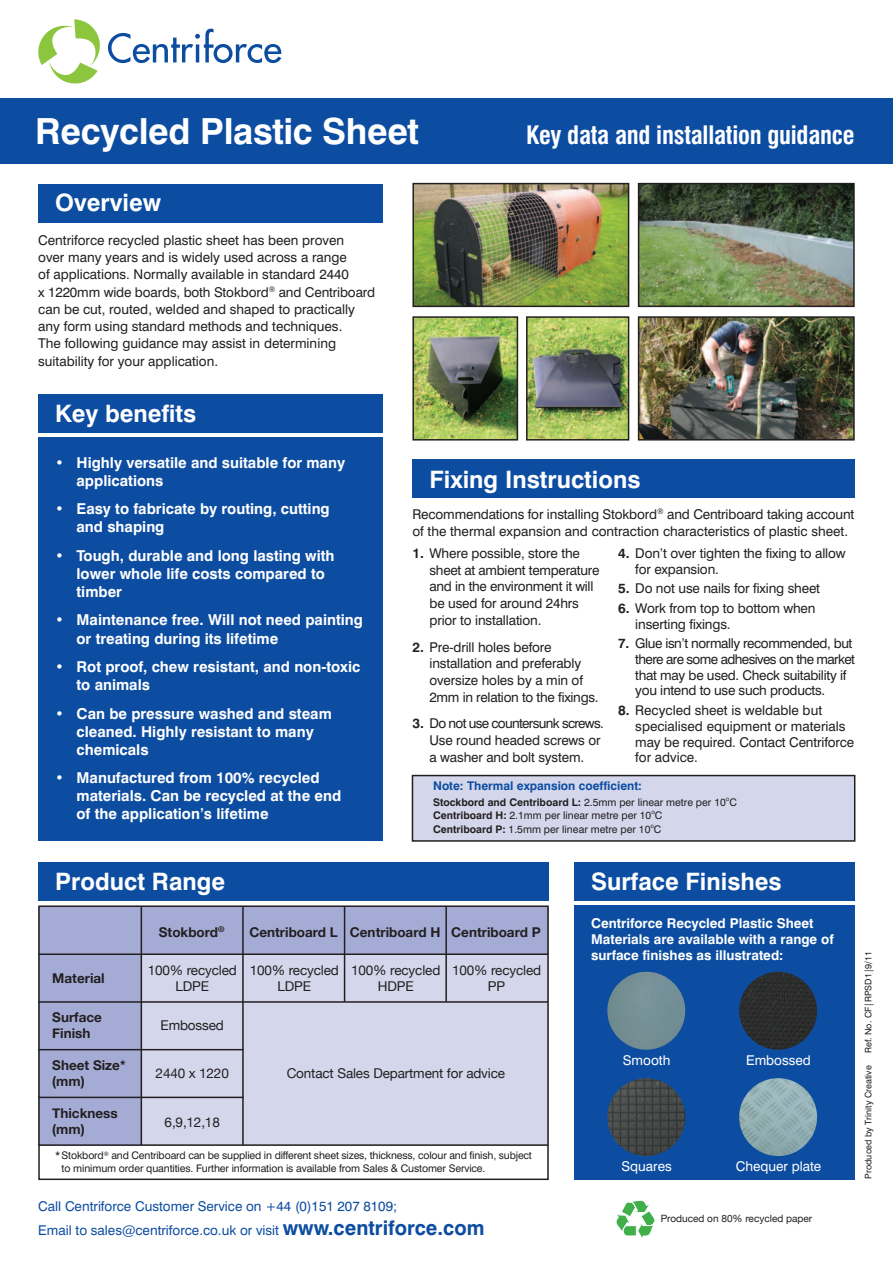
<style>
.page{position:relative;width:893px;height:1263px;background:#fff}
.page>*{position:absolute;margin:0;border:0;box-sizing:border-box;transform-origin:0 0}
.t1{font:700 36px "Swiss 721 BT";letter-spacing:-.01em;color:#fff}
.t2{font:700 condensed 24.75px "Swiss 721 BT";letter-spacing:-.01em;color:#fff}
.t3{font:700 24px "Swiss 721 BT";color:#fff}
.t4{font:700 15px/18px "Swiss 721 BT";color:#fff}
.t5{font:13.5px/16.8px "Swiss 721 BT";letter-spacing:-.01em;color:#231f20}
.t6{font:13.5px/15.8px "Swiss 721 BT";letter-spacing:-.03em;color:#231f20}
.t7{font:13.5px/16.5px "Helvetica Neue";letter-spacing:-.01em;color:#231f20;text-align:center}
.t8{font:13.5px/24.3px "Swiss 721 BT";color:#0d4da1}
.t9{font:700 13.5px/16.2px "Swiss 721 BT";color:#fff}
.t10{font:700 13.5px/16.2px "Helvetica Neue";color:#231f20}
.t11{font:13.5px "Swiss 721 BT";color:#fff}
.t12{font:700 12px "Swiss 721 BT";color:#0d4da1}
.t13{font:10.5px/12.6px "Swiss 721 BT";letter-spacing:-.01em;color:#231f20}
.t14{font:700 10.5px "Swiss 721 BT";color:#231f20}
.t15{font:10.05px "Helvetica Neue";color:#231f20}
.t16{font:9px "Swiss 721 BT";color:#231f20}
.t17{font:6.15px "Swiss 721 BT";color:#231f20}
.s1{font-weight:700}
.s2{font-weight:400}
.s3{font-weight:700;font-size:20.25px}
</style>
<div class="page">
<div style="left:38px;top:906px;width:511px;height:239px;background:#d4d6eb"></div>
<div style="left:412px;top:775px;width:443px;height:66px;background:#d4d6eb"></div>
<div style="left:412px;top:775px;width:443px;height:67px;border:2px solid #231f20"></div>
<div style="left:412px;top:460px;width:443px;height:38px;background:#0d4da1"></div>
<div style="left:38px;top:906px;width:511px;height:48px;background:#a4acd6"></div>
<div style="left:38px;top:906px;width:104px;height:239px;background:#a4acd6"></div>
<div style="left:0;top:98px;width:893px;height:66px;background:#0d4da1"></div>
<div style="left:38px;top:394px;width:345px;height:38px;background:#0d4da1"></div>
<div style="left:38px;top:437px;width:345px;height:403px;background:#0d4da1"></div>
<div style="left:38px;top:184px;width:345px;height:39px;background:#0d4da1"></div>
<div style="left:38px;top:905px;width:511px;height:275px;border:2px solid #231f20"></div>
<div style="left:574px;top:906px;width:281px;height:274px;background:#0d4da1"></div>
<svg style="left:108px;top:29px;width:173px;height:34px"></svg>
<svg style="left:38px;top:19px;width:62px;height:65px"></svg>
<svg style="left:616px;top:1200px;width:39px;height:38px"></svg>
<img style="left:415px;top:186px;width:211px;height:118px">
<div style="left:412px;top:183px;width:217px;height:124px;border:2px solid #231f20"></div>
<img style="left:415px;top:319px;width:100px;height:119px">
<div style="left:412px;top:316px;width:106px;height:125px;border:2px solid #231f20"></div>
<img style="left:529px;top:319px;width:97px;height:119px">
<div style="left:526px;top:316px;width:103px;height:125px;border:2px solid #231f20"></div>
<img style="left:641px;top:186px;width:211px;height:118px">
<div style="left:638px;top:183px;width:217px;height:124px;border:2px solid #231f20"></div>
<img style="left:641px;top:319px;width:211px;height:119px">
<div style="left:638px;top:316px;width:217px;height:125px;border:2px solid #231f20"></div>
<div style="left:38px;top:863px;width:511px;height:38px;background:#0d4da1"></div>
<div style="left:574px;top:863px;width:281px;height:38px;background:#0d4da1"></div>
<hr style="left:141px;top:906px;width:1px;height:239px;background:#231f20">
<hr style="left:242px;top:906px;width:2px;height:239px;background:#231f20">
<hr style="left:344px;top:906px;width:1px;height:96px;background:#231f20">
<hr style="left:445px;top:906px;width:2px;height:96px;background:#231f20">
<hr style="left:38px;top:953px;width:510px;height:2px;background:#231f20">
<hr style="left:38px;top:1001px;width:510px;height:2px;background:#231f20">
<hr style="left:38px;top:1049px;width:206px;height:1px;background:#231f20">
<hr style="left:38px;top:1096px;width:206px;height:2px;background:#231f20">
<hr style="left:38px;top:1144px;width:510px;height:2px;background:#231f20">
<div style="left:607px;top:972px;width:78px;height:78px;background:#748f95;border-radius:39px"></div>
<img style="left:607px;top:1078px;width:78px;height:78px;border-radius:39px">
<img style="left:739px;top:972px;width:78px;height:78px;border-radius:39px">
<img style="left:739px;top:1078px;width:78px;height:78px;border-radius:39px">
<h1 class="t1" style="left:35px;top:110px;width:385px">Recycled Plastic Sheet</h1>
<h2 class="t2" style="left:526px;top:120px;width:330px">Key data and installation guidance</h2>
<h3 class="t3" style="left:55px;top:187px;width:107px">Overview</h3>
<p class="t5" style="left:38px;top:231px;width:338px;line-height:17.2px">Centriforce recycled plastic sheet has been proven<br>over many years and is widely used across a range<br>of applications. Normally available in standard 2440<br>x 1220mm wide boards, both Stokbord<sup>®</sup> and Centriboard can be cut, routed, welded and shaped to practically any form using standard methods and techniques.<br>The following guidance may assist in determining suitability for your application.</p>
<h3 class="t3" style="left:55px;top:399px;width:142px">Key benefits</h3>
<p class="t4" style="left:77px;top:453px;width:270px;text-indent:-21px">• Highly versatile and suitable for many applications</p>
<p class="t4" style="left:77px;top:500px;width:255px;text-indent:-21px">• Easy to fabricate by routing, cutting and shaping</p>
<p class="t4" style="left:77px;top:546px;width:260px;text-indent:-21px">• Tough, durable and long lasting with lower whole life costs compared to timber</p>
<p class="t4" style="left:77px;top:611px;width:288px;text-indent:-21px">• Maintenance free. Will not need painting or treating during its lifetime</p>
<p class="t4" style="left:77px;top:658px;width:285px;text-indent:-21px">• Rot proof, chew resistant, and non-toxic to animals</p>
<p class="t4" style="left:77px;top:704px;width:257px;text-indent:-21px">• Can be pressure washed and steam cleaned. Highly resistant to many chemicals</p>
<p class="t4" style="left:77px;top:769px;width:266px;text-indent:-21px">• Manufactured from 100% recycled materials. Can be recycled at the end of the application’s lifetime</p>
<h3 class="t3" style="left:429px;top:465px;width:212px">Fixing Instructions</h3>
<p class="t5" style="left:412px;top:505px;width:443px">Recommendations for installing Stokbord<sup>®</sup> and Centriboard taking account of the thermal expansion and contraction characteristics of plastic sheet.</p>
<p class="t5" style="left:429px;top:545px;width:171px;text-indent:-17px"><span class="s1">1.</span> Where possible, store the sheet at ambient temperature and in the environment it will be used for around 24hrs prior to installation.</p>
<p class="t5" style="left:429px;top:638px;width:171px;text-indent:-17px"><span class="s1">2.</span> Pre-drill holes before installation and preferably oversize holes by a min of<br>2mm in relation to the fixings.</p>
<p class="t5" style="left:429px;top:715px;width:176px;text-indent:-17px"><span class="s1">3.</span> Do not use countersunk screws.<br>Use round headed screws or a washer and bolt system.</p>
<p class="t5" style="left:635px;top:545px;width:212px;line-height:15.8px;text-indent:-17px"><span class="s1">4.</span> Don’t over tighten the fixing to allow for expansion.</p>
<p class="t5" style="left:618px;top:580px;width:203px"><span class="s1">5.</span> Do not use nails for fixing sheet</p>
<p class="t5" style="left:635px;top:600px;width:182px;line-height:15.8px;text-indent:-17px"><span class="s1">6.</span> Work from top to bottom when inserting fixings.</p>
<p class="t6" style="left:635px;top:635px;width:221px;text-indent:-17px"><span class="s1">7.</span> Glue isn’t normally recommended, but there are some adhesives on the market that may be used. Check suitability if you intend to use such products.</p>
<p class="t5" style="left:635px;top:702px;width:220px;line-height:15.8px;text-indent:-17px"><span class="s1">8.</span> Recycled sheet is weldable but specialised equipment or materials may be required. Contact Centriforce for advice.</p>
<p class="t12" style="left:433px;top:779px;width:210px">Note: Thermal expansion coefficient:</p>
<p class="t14" style="left:433px;top:796px;width:305px">Stockbord and Centriboard L: <span class="s2">2.5mm per linear metre per 10 C</span></p>
<p class="t17" style="left:726px;top:795px;width:5px">o</p>
<p class="t17" style="left:651px;top:808px;width:5px">o</p>
<p class="t13" style="left:433px;top:823px;width:230px"><span class="s1">Centriboard P:</span> 1.5mm per linear metre per 10 C</p>
<p class="t13" style="left:433px;top:809px;width:231px"><span class="s1">Centriboard H:</span> 2.1mm per linear metre per 10 C</p>
<p class="t17" style="left:650px;top:822px;width:5px">o</p>
<h3 class="t3" style="left:55px;top:867px;width:171px">Product Range</h3>
<h3 class="t3" style="left:591px;top:867px;width:192px">Surface Finishes</h3>
<p class="t10" style="left:52px;top:971px;width:54px">Material</p>
<p class="t10" style="left:52px;top:1010px;width:51px">Surface<br>Finish</p>
<p class="t10" style="left:52px;top:1058px;width:75px">Sheet Size* (mm)</p>
<p class="t10" style="left:52px;top:1106px;width:67px">Thickness (mm)</p>
<p class="t10" style="left:159px;top:924px;width:67px">Stokbord<sup>®</sup></p>
<p class="t10" style="left:249px;top:924px;width:90px">Centriboard L</p>
<p class="t7" style="left:250px;top:962px;width:91px">100% recycled<br>LDPE</p>
<p class="t10" style="left:350px;top:924px;width:92px">Centriboard H</p>
<p class="t7" style="left:351px;top:962px;width:91px">100% recycled<br>HDPE</p>
<p class="t10" style="left:451px;top:924px;width:91px">Centriboard P</p>
<p class="t7" style="left:452px;top:962px;width:91px">100% recycled<br>PP</p>
<p class="t7" style="left:148px;top:962px;width:91px">100% recycled<br>LDPE</p>
<p class="t7" style="left:161px;top:1017px;width:65px">Embossed</p>
<p class="t7" style="left:156px;top:1066px;width:75px">2440 x 1220</p>
<p class="t7" style="left:287px;top:1066px;width:220px">Contact Sales Department for advice</p>
<p class="t7" style="left:165px;top:1114px;width:57px">6,9,12,18</p>
<p class="t13" style="left:62px;top:1149px;width:472px;text-indent:-6px">*Stokbord<sup>®</sup> and Centriboard can be supplied in different sheet sizes, thickness, colour and finish, subject to minimum order quantities. Further information is available from Sales &amp; Customer Service.</p>
<p class="t8" style="left:38px;top:1194px;width:448px">Call Centriforce Customer Service on +44 (0)151 207 8109;<br>Email to sales@centriforce.co.uk or visit <span class="s3">www.centriforce.com</span></p>
<p class="t9" style="left:591px;top:915px;width:244px">Centriforce Recycled Plastic Sheet<br>Materials are available with a range of surface finishes as illustrated:</p>
<p class="t11" style="left:623px;top:1052px;width:49px">Smooth</p>
<p class="t11" style="left:746px;top:1052px;width:66px">Embossed</p>
<p class="t11" style="left:621px;top:1158px;width:52px">Squares</p>
<p class="t11" style="left:736px;top:1158px;width:87px">Chequer plate</p>
<p class="t15" style="left:661px;top:1211px;width:153px">Produced on 80% recycled paper</p>
<p class="t16" style="left:863px;top:1053px;width:103px;rotate:-90deg">Ref. No. CF|RPSD1|9/11</p>
<p class="t16" style="left:863px;top:1179px;width:115px;rotate:-90deg">Produced by Trinity Creative</p>
</div>
